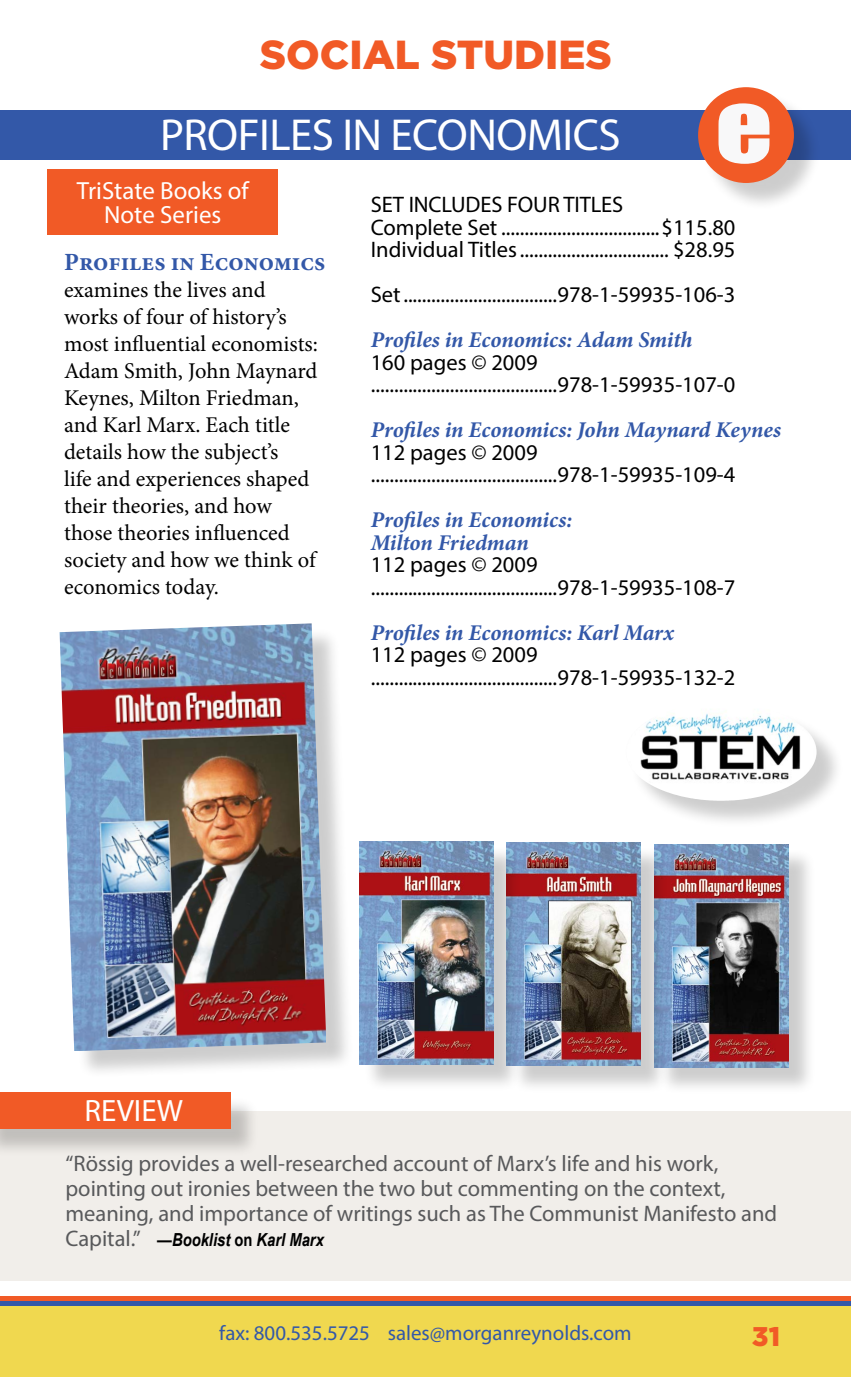
<style>
.page{position:relative;width:851px;height:1377px;background:#fff}
.page>*{position:absolute;margin:0;border:0;box-sizing:border-box;transform-origin:0 0}
.t1{font:90px "Impact";color:#f8f8f9;scale:1.25 1}
.t2{font:45px "Myriad Pro";letter-spacing:-.01em;color:#fff}
.t3{font:900 40.5px "Gotham";color:#f15a26}
.t4{font:31.05px "Myriad Pro";color:#fff}
.t5{font:900 27px "Gotham";color:#f15a26}
.t6{font:24.97px/23.4px "Myriad Pro";color:#fff;text-align:center}
.t7{font:700 24.75px "Minion Pro";color:#3358a8}
.t8{font:22.5px/22.5px "Myriad Pro";color:#000}
.t9{font:22.5px/27px "Minion Pro";color:#000}
.t10{font:22.5px/25.2px "Myriad Pro";color:#58595b}
.t11{font:italic 700 22.5px/22.5px "Minion Pro";letter-spacing:-.005em;color:#3358a8}
.t12{font:20.93px "Myriad Pro";color:#3358a8}
.t13{font:italic 700 18px "Arial Narrow";color:#000}
.s1{font-family:"Myriad Pro";font-weight:400;font-style:normal;font-size:22.5px;color:#58595b}
.s2{font-style:normal}
</style>
<div class="page">
<div style="left:0;top:1296px;width:850px;height:81px;background:#f15a26"></div>
<div style="left:0;top:1301px;width:850px;height:76px;background:#3358a8"></div>
<div style="left:0;top:1306px;width:850px;height:71px;background:#f0d84f"></div>
<div style="left:0;top:1111px;width:850px;height:170px;background:#f1eeea"></div>
<div style="left:0;top:1096px;width:258px;height:61px;background:#000;opacity:.2"></div>
<div style="left:0;top:1092px;width:231px;height:37px;background:#f15a26"></div>
<div style="left:657px;top:848px;width:159px;height:247px;background:#000;opacity:.2"></div>
<img style="left:654px;top:844px;width:134px;height:223px">
<div style="left:510px;top:846px;width:158px;height:247px;background:#000;opacity:.2"></div>
<img style="left:506px;top:843px;width:134px;height:223px">
<div style="left:363px;top:845px;width:158px;height:247px;background:#000;opacity:.2"></div>
<img style="left:360px;top:841px;width:133px;height:223px">
<div style="left:64px;top:627px;width:290px;height:452px;background:#000;opacity:.2"></div>
<img style="left:60px;top:623px;width:266px;height:428px">
<div style="left:0;top:110px;width:850px;height:50px;background:#3358a8"></div>
<div style="left:702px;top:91px;width:120px;height:120px;background:#000;opacity:.2"></div>
<div style="left:698px;top:87px;width:95px;height:96px;background:#f15a26;border-radius:50%"></div>
<div style="left:48px;top:169px;width:230px;height:66px;background:#f15a26"></div>
<div style="left:630px;top:707px;width:214px;height:122px;background:#000;opacity:.2"></div>
<img style="left:633px;top:707px;width:89px;height:25px">
<h3 class="t3" style="left:260px;top:27px;width:353px">SOCIAL STUDIES</h3>
<h1 class="t1" style="left:715px;top:58px;width:47px">e</h1>
<h2 class="t2" style="left:160px;top:108px;width:462px">PROFILES IN ECONOMICS</h2>
<p class="t6" style="left:77px;top:179px;width:173px">TriState Books of<br>Note Series</p>
<p class="t8" style="left:371px;top:193px;width:366px">SET INCLUDES FOUR TITLES<br>Complete Set ..................................$115.80<br>Individual Titles................................ $28.95</p>
<p class="t8" style="left:371px;top:283px;width:366px">Set.................................978-1-59935-106-3</p>
<p class="t11" style="left:371px;top:328px;width:323px">Profiles in Economics: Adam Smith</p>
<p class="t8" style="left:371px;top:351px;width:366px">160 pages © 2009 ........................................978-1-59935-107-0</p>
<p class="t11" style="left:371px;top:418px;width:412px">Profiles in Economics: John Maynard Keynes</p>
<p class="t8" style="left:371px;top:441px;width:366px">112 pages © 2009 ........................................978-1-59935-109-4</p>
<p class="t11" style="left:371px;top:508px;width:203px">Profiles in Economics:<br>Milton Friedman</p>
<p class="t8" style="left:371px;top:553px;width:366px">112 pages © 2009 ........................................978-1-59935-108-7</p>
<p class="t11" style="left:371px;top:621px;width:305px">Profiles in Economics: Karl Marx</p>
<p class="t8" style="left:371px;top:643px;width:366px">112 pages © 2009 ........................................978-1-59935-132-2</p>
<p class="t7" style="left:64px;top:245px;width:263px">Profiles in Economics</p>
<p class="t9" style="left:64px;top:277px;width:255px">examines the lives and works of four of history’s most influential economists:<br>Adam Smith, John Maynard<br>Keynes, Milton Friedman, and Karl Marx. Each title details how the subject’s<br>life and experiences shaped their theories, and how those theories influenced society and how we think of economics today.</p>
<h3 class="t4" style="left:85px;top:1092px;width:100px">REVIEW</h3>
<p class="t10" style="left:65px;top:1150px;width:713px">“Rössig provides a well-researched account of Marx’s life and his work, pointing out ironies between the two but commenting on the context, meaning, and importance of writings such as The Communist Manifesto and</p>
<p class="t13" style="left:65px;top:1226px;width:260px"><span class="s1">Capital.”</span> —Booklist <span class="s2">on</span> Karl Marx</p>
<p class="t12" style="left:219px;top:1320px;width:414px">fax: 800.535.5725 sales@morganreynolds.com</p>
<p class="t5" style="left:752px;top:1318px;width:30px">31</p>
</div>
